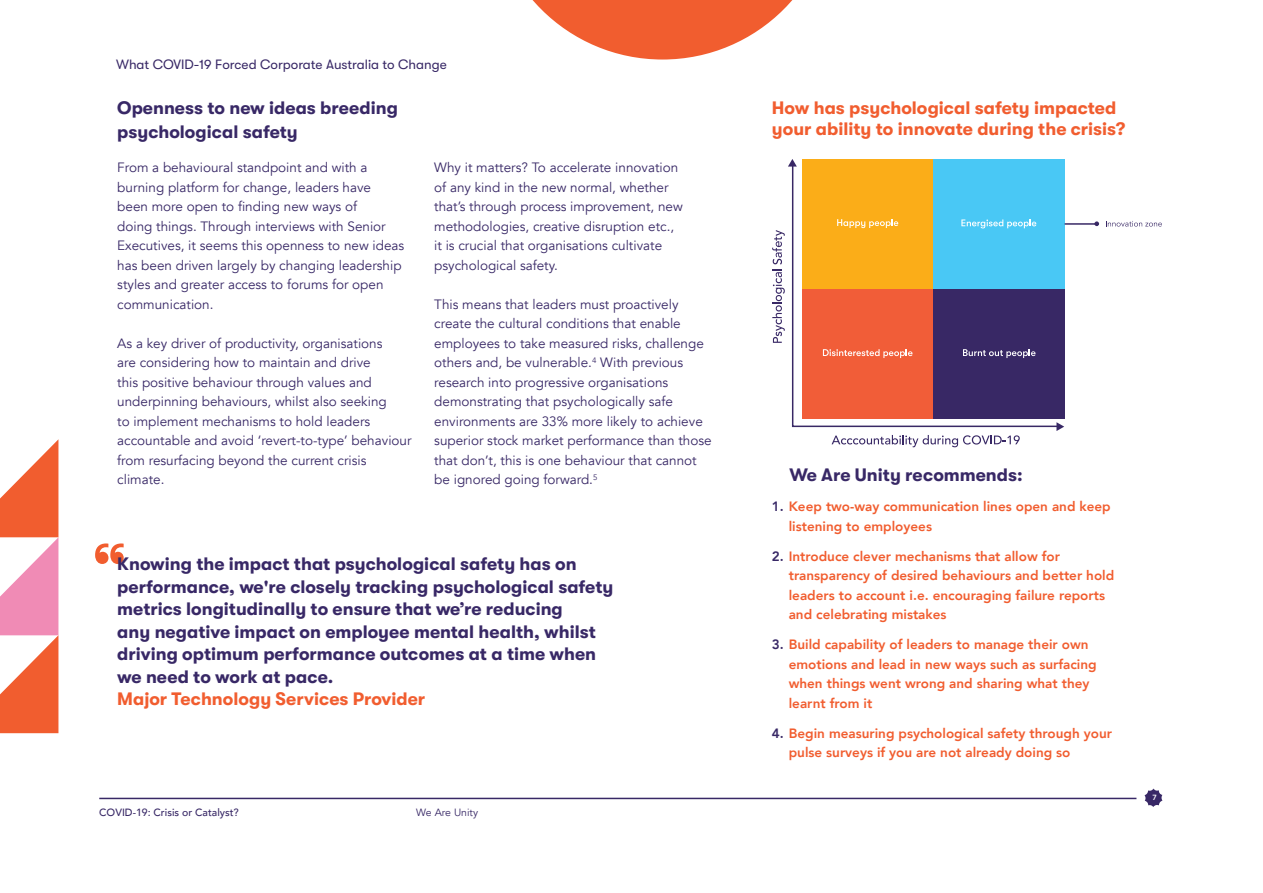
<style>
.page{position:relative;width:1263px;height:893px;background:#fff}
.page>*{position:absolute;margin:0;border:0;box-sizing:border-box;transform-origin:0 0}
.t1{font:700 18px/22.5px "GT Walsheim";color:#382866}
.t2{font:700 18px/21px "GT Walsheim";color:#f15d2f}
.t3{font:13.5px/19.5px "Avenir";color:#382866}
.t4{font:800 13.5px/19.5px "Avenir";color:#f15d2f}
.t5{font:13.5px "GT Walsheim";color:#382866}
.t6{font:500 10.5px "Avenir";color:#382866}
.t7{font:10.5px "Avenir";color:#382866}
.t8{font:800 7.5px "Avenir";color:#fff}
.s1{color:#382866}
</style>
<div class="page">
<svg style="left:1144px;top:788px;width:18px;height:19px"></svg>
<hr style="left:99px;top:798px;width:1037px;height:1px;background:#382866">
<svg style="left:95px;top:543px;width:29px;height:21px"></svg>
<svg style="left:532px;top:0;width:261px;height:60px"></svg>
<div style="left:802px;top:159px;width:131px;height:130px;background:#fbad18"></div>
<svg style="left:791px;top:167px;width:268px;height:261px"></svg>
<svg style="left:788px;top:159px;width:9px;height:8px"></svg>
<svg style="left:1056px;top:422px;width:8px;height:9px"></svg>
<svg style="left:772px;top:230px;width:13px;height:113px"></svg>
<svg style="left:831px;top:435px;width:189px;height:12px"></svg>
<div style="left:933px;top:159px;width:131px;height:130px;background:#49c8f5"></div>
<div style="left:802px;top:289px;width:131px;height:129px;background:#f15d38"></div>
<div style="left:933px;top:289px;width:131px;height:129px;background:#382865"></div>
<svg style="left:837px;top:219px;width:61px;height:9px"></svg>
<svg style="left:961px;top:219px;width:75px;height:9px"></svg>
<svg style="left:963px;top:349px;width:72px;height:9px"></svg>
<svg style="left:823px;top:349px;width:89px;height:9px"></svg>
<svg style="left:1106px;top:221px;width:56px;height:6px"></svg>
<hr style="left:1065px;top:223px;width:31px;height:2px;background:#382865">
<svg style="left:1094px;top:221px;width:5px;height:5px"></svg>
<svg style="left:0;top:440px;width:58px;height:293px"></svg>
<p class="t5" style="left:116px;top:57px;width:332px">What COVID-19 Forced Corporate Australia to Change</p>
<h1 class="t1" style="left:117px;top:95px;width:282px;line-height:24px">Openness to new ideas breeding psychological safety</h1>
<p class="t3" style="left:117px;top:158px;width:289px">From a behavioural standpoint and with a burning platform for change, leaders have been more open to finding new ways of<br>doing things. Through interviews with Senior Executives, it seems this openness to new ideas has been driven largely by changing leadership styles and greater access to forums for open communication.</p>
<p class="t3" style="left:117px;top:334px;width:296px">As a key driver of productivity, organisations<br>are considering how to maintain and drive<br>this positive behaviour through values and underpinning behaviours, whilst also seeking<br>to implement mechanisms to hold leaders accountable and avoid ‘revert-to-type’ behaviour from resurfacing beyond the current crisis climate.</p>
<p class="t3" style="left:434px;top:158px;width:250px">Why it matters? To accelerate innovation of any kind in the new normal, whether that’s through process improvement, new methodologies, creative disruption etc., it is crucial that organisations cultivate psychological safety.</p>
<p class="t3" style="left:434px;top:295px;width:279px">This means that leaders must proactively create the cultural conditions that enable employees to take measured risks, challenge others and, be vulnerable.<sup>4</sup> With previous research into progressive organisations demonstrating that psychologically safe environments are 33% more likely to achieve superior stock market performance than those that don’t, this is one behaviour that cannot be ignored going forward.<sup>5</sup></p>
<p class="t1" style="left:117px;top:553px;width:498px">Knowing the impact that psychological safety has on performance, we're closely tracking psychological safety metrics longitudinally to ensure that we’re reducing<br>any negative impact on employee mental health, whilst driving optimum performance outcomes at a time when we need to work at pace.</p>
<h1 class="t2" style="left:117px;top:689px;width:309px">Major Technology Services Provider</h1>
<p class="t6" style="left:99px;top:804px;width:141px">COVID-19: Crisis or Catalyst?</p>
<p class="t7" style="left:416px;top:806px;width:63px">We Are Unity</p>
<h1 class="t2" style="left:772px;top:97px;width:355px">How has psychological safety impacted your ability to innovate during the crisis?</h1>
<h1 class="t1" style="left:789px;top:464px;width:235px">We Are Unity recommends:</h1>
<p class="t4" style="left:789px;top:497px;width:323px;text-indent:-17px"><span class="s1">1.</span> Keep two-way communication lines open and keep listening to employees</p>
<p class="t4" style="left:789px;top:546px;width:327px;text-indent:-17px"><span class="s1">2.</span> Introduce clever mechanisms that allow for transparency of desired behaviours and better hold leaders to account i.e. encouraging failure reports and celebrating mistakes</p>
<p class="t4" style="left:789px;top:635px;width:309px;text-indent:-17px"><span class="s1">3.</span> Build capability of leaders to manage their own emotions and lead in new ways such as surfacing when things went wrong and sharing what they learnt from it</p>
<p class="t4" style="left:789px;top:723px;width:325px;text-indent:-17px"><span class="s1">4.</span> Begin measuring psychological safety through your pulse surveys if you are not already doing so</p>
<p class="t8" style="left:1152px;top:792px;width:6px">7</p>
</div>
